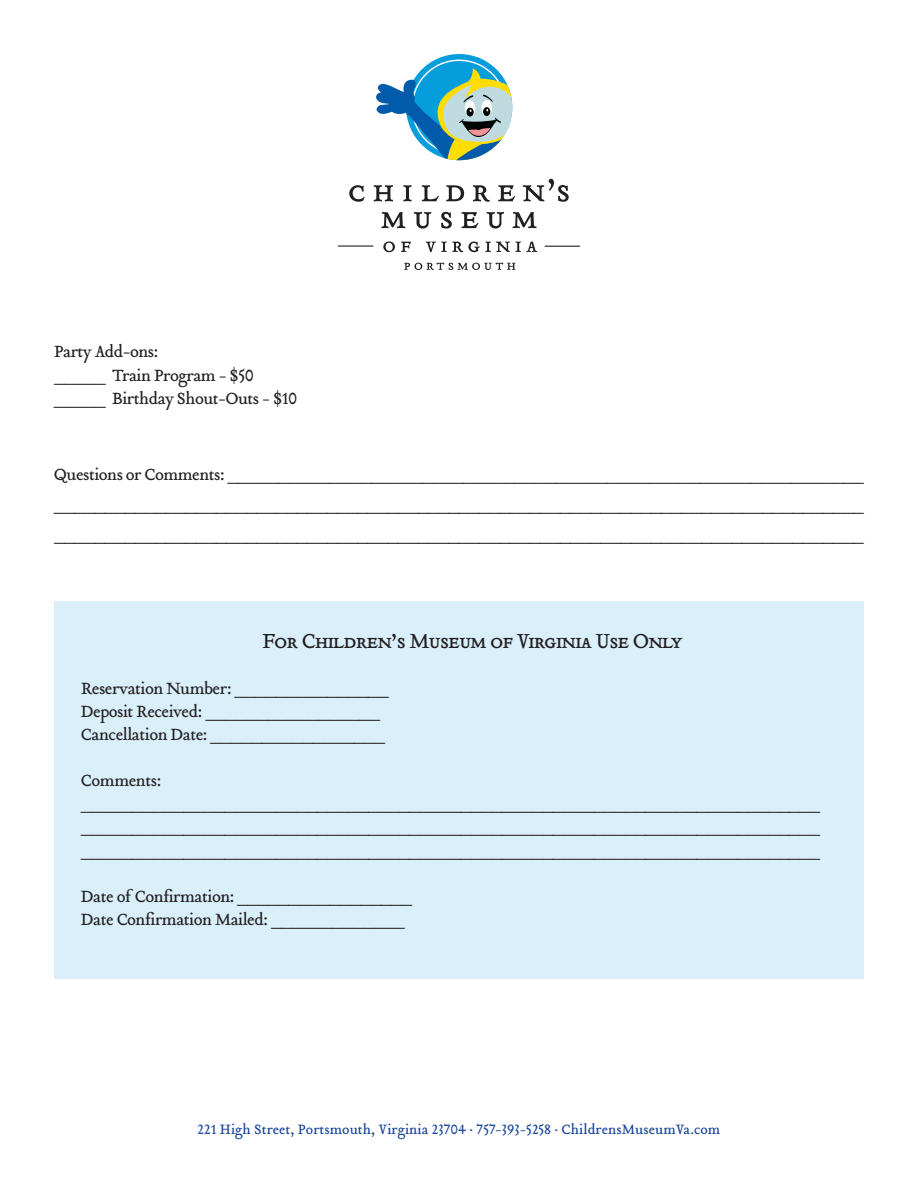
<style>
.page{position:relative;width:918px;height:1188px;background:#fff}
.page>*{position:absolute;margin:0;border:0;box-sizing:border-box;transform-origin:0 0}
.t1{font:22.5px "Tribute Roman Small Caps";letter-spacing:-.03em;color:#231f20}
.t2{font:18px/23.1px "Tribute Roman";letter-spacing:-.03em;color:#231f20}
.t3{font:15px "Tribute Roman";color:#154398}
</style>
<div class="page">
<div style="left:54px;top:602px;width:810px;height:378px;background:#d9effa"></div>
<hr style="left:338px;top:245px;width:35px;height:2px;background:#231f20">
<svg style="left:383px;top:241px;width:12px;height:11px"></svg>
<svg style="left:401px;top:242px;width:10px;height:10px"></svg>
<svg style="left:426px;top:242px;width:84px;height:10px"></svg>
<svg style="left:516px;top:242px;width:21px;height:10px"></svg>
<svg style="left:404px;top:263px;width:112px;height:7px"></svg>
<hr style="left:545px;top:246px;width:35px;height:1px;background:#231f20">
<svg style="left:381px;top:212px;width:24px;height:16px"></svg>
<svg style="left:414px;top:212px;width:17px;height:17px"></svg>
<svg style="left:441px;top:212px;width:11px;height:17px"></svg>
<svg style="left:462px;top:212px;width:16px;height:16px"></svg>
<svg style="left:487px;top:212px;width:17px;height:17px"></svg>
<svg style="left:513px;top:212px;width:24px;height:16px"></svg>
<svg style="left:349px;top:185px;width:16px;height:17px"></svg>
<svg style="left:374px;top:185px;width:19px;height:16px"></svg>
<svg style="left:403px;top:185px;width:9px;height:16px"></svg>
<svg style="left:422px;top:185px;width:17px;height:16px"></svg>
<svg style="left:446px;top:185px;width:18px;height:16px"></svg>
<svg style="left:473px;top:185px;width:17px;height:17px"></svg>
<svg style="left:498px;top:185px;width:17px;height:16px"></svg>
<svg style="left:523px;top:179px;width:46px;height:23px"></svg>
<svg style="left:376px;top:59px;width:136px;height:101px"></svg>
<p class="t2" style="left:54px;top:340px;width:245px">Party Add-ons:<br>_____ Train Program - $50 _____ Birthday Shout-Outs - $10</p>
<p class="t2" style="left:54px;top:459px;width:812px;line-height:30px;text-align:justify">Questions or Comments: ______________________________________________________________ ________________________________________________________________________________ ________________________________________________________________________________</p>
<p class="t1" style="left:262px;top:625px;width:422px">For Children’s Museum of Virginia Use Only</p>
<p class="t2" style="left:81px;top:676px;width:310px">Reservation Number: _______________<br>Deposit Received: _________________<br>Cancellation Date: _________________</p>
<p class="t2" style="left:81px;top:769px;width:741px">Comments: ________________________________________________________________________ ________________________________________________________________________ ________________________________________________________________________</p>
<p class="t2" style="left:81px;top:884px;width:333px">Date of Confirmation: _________________<br>Date Confirmation Mailed: _____________</p>
<p class="t3" style="left:198px;top:1119px;width:524px">221 High Street, Portsmouth, Virginia 23704 · 757-393-5258 · ChildrensMuseumVa.com</p>
</div>
